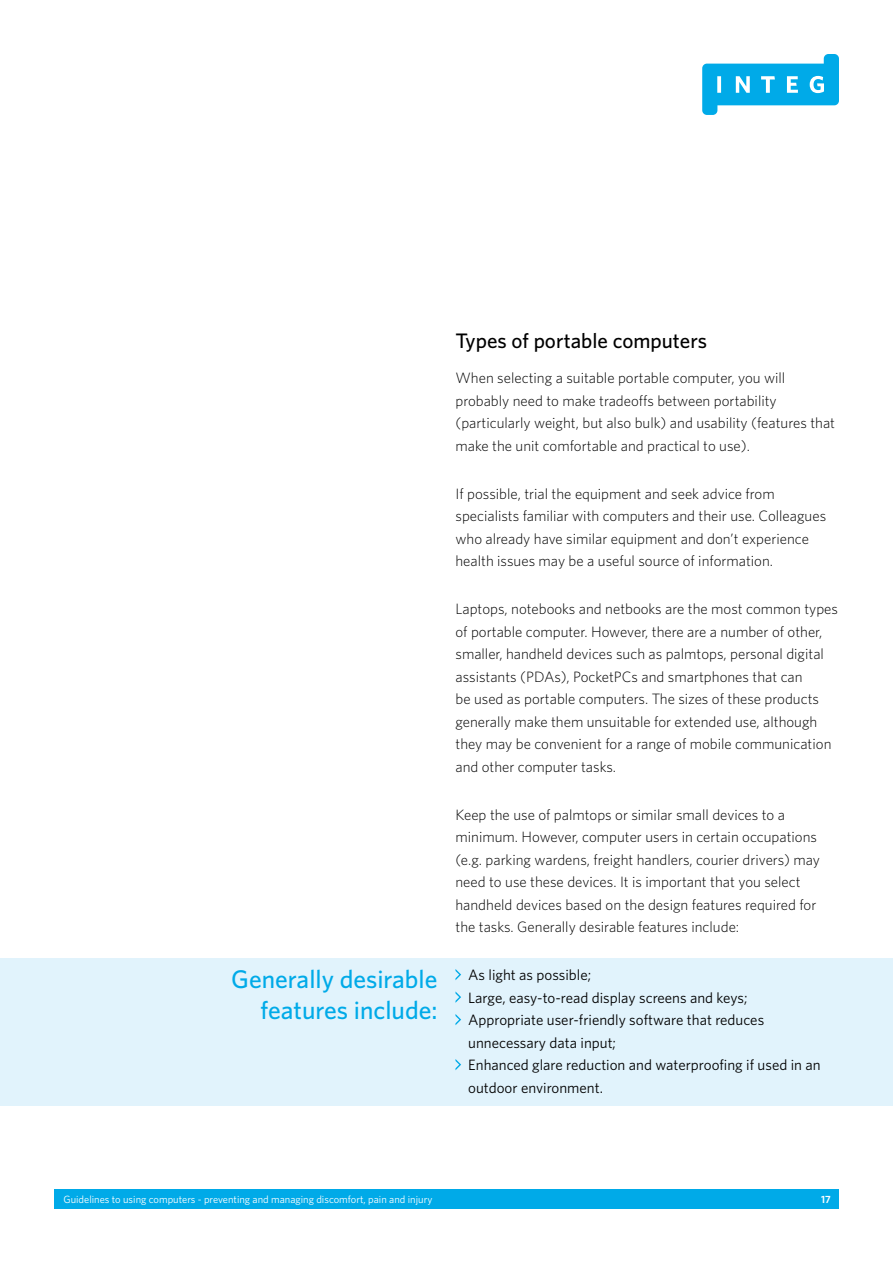
<style>
.page{position:relative;width:893px;height:1263px;background:#fff}
.page>*{position:absolute;margin:0;border:0;box-sizing:border-box;transform-origin:0 0}
.t1{font:500 25.5px/31.5px "Whitney";color:#00aae8;text-align:right}
.t2{font:500 21px "Whitney";color:#000}
.t3{font:300 15px/22.5px "Whitney";color:#000}
.t4{font:15px/22.5px "Whitney";color:#000}
.t5{font:10.5px "Whitney";color:#fff}
.t6{font:600 10.5px "Whitney";color:#fff}
</style>
<div class="page">
<div style="left:54px;top:1190px;width:785px;height:19px;background:#00aae8"></div>
<div style="left:0;top:958px;width:893px;height:148px;background:#e1f3fc"></div>
<svg style="left:455px;top:969px;width:6px;height:11px"></svg>
<svg style="left:455px;top:991px;width:6px;height:12px"></svg>
<svg style="left:455px;top:1014px;width:6px;height:11px"></svg>
<svg style="left:455px;top:1059px;width:6px;height:11px"></svg>
<svg style="left:702px;top:54px;width:137px;height:61px"></svg>
<h1 class="t1" style="left:231px;top:963px;width:208px">Generally desirable features include:</h1>
<h2 class="t2" style="left:455px;top:328px;width:253px">Types of portable computers</h2>
<p class="t3" style="left:455px;top:366px;width:381px">When selecting a suitable portable computer, you will probably need to make tradeoffs between portability (particularly weight, but also bulk) and usability (features that make the unit comfortable and practical to use).</p>
<p class="t3" style="left:455px;top:482px;width:372px">If possible, trial the equipment and seek advice from specialists familiar with computers and their use. Colleagues who already have similar equipment and don’t experience health issues may be a useful source of information.</p>
<p class="t3" style="left:455px;top:597px;width:384px">Laptops, notebooks and netbooks are the most common types of portable computer. However, there are a number of other, smaller, handheld devices such as palmtops, personal digital assistants (PDAs), PocketPCs and smartphones that can<br>be used as portable computers. The sizes of these products generally make them unsuitable for extended use, although they may be convenient for a range of mobile communication and other computer tasks.</p>
<p class="t3" style="left:455px;top:803px;width:366px">Keep the use of palmtops or similar small devices to a minimum. However, computer users in certain occupations (e.g. parking wardens, freight handlers, courier drivers) may need to use these devices. It is important that you select handheld devices based on the design features required for the tasks. Generally desirable features include:</p>
<p class="t4" style="left:468px;top:963px;width:354px">As light as possible;<br>Large, easy-to-read display screens and keys; Appropriate user-friendly software that reduces unnecessary data input;<br>Enhanced glare reduction and waterproofing if used in an outdoor environment.</p>
<p class="t5" style="left:63px;top:1193px;width:370px">Guidelines to using computers - preventing and managing discomfort, pain and injury</p>
<p class="t6" style="left:821px;top:1193px;width:11px">17</p>
</div>
